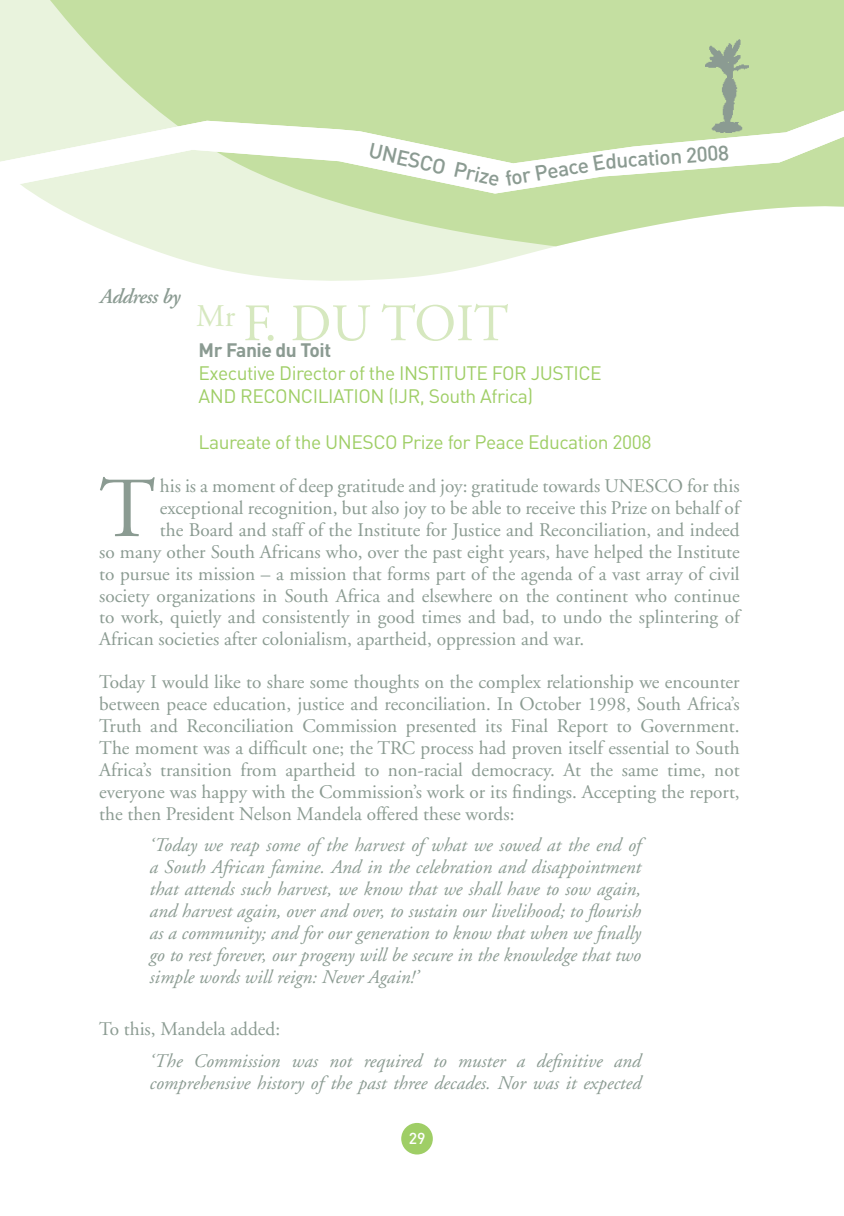
<style>
.page{position:relative;width:844px;height:1216px;background:#fff}
.page>*{position:absolute;margin:0;border:0;box-sizing:border-box;transform-origin:0 0}
.t1{font:85.23px "Adobe Garamond";color:#8b9b92}
.t2{font:52.5px "Adobe Garamond";color:#d6e8bf}
.t3{font:500 21px "DIN";color:#8b9b92}
.t4{font:italic 600 21px "Adobe Garamond";letter-spacing:-.025em;color:#8b9b92}
.t5{font:19.25px/21.9px "Adobe Garamond";color:#8b9b92;text-align:justify}
.t6{font:italic 19.25px/21.9px "Adobe Garamond";color:#8b9b92;text-align:justify}
.t7{font:19.25px/23.1px "DIN";letter-spacing:-.025em;color:#9fce66}
.t8{font:700 19.25px "DIN";letter-spacing:-.025em;color:#8b9b92}
.t9{font:500 15.75px "DIN";color:#fff}
</style>
<div class="page">
<svg style="left:0;top:0;width:557px;height:281px;fill:#e9f3dd"></svg>
<svg style="left:26px;top:0;width:817px;height:246px;background:#cae2ab"></svg>
<img style="left:705px;top:40px;width:43px;height:10px">
<div style="left:401px;top:1122px;width:31px;height:32px;background:#9fce66;border-radius:50%"></div>
<svg style="left:0;top:50px;width:843px;height:190px;fill:#c4dfa1"></svg>
<p class="t3" style="left:372px;top:136px;width:136px;rotate:13deg">UNESCO Prize</p>
<p class="t3" style="left:503px;top:166px;width:103px;rotate:-10deg">for Peace E</p>
<p class="t3" style="left:604px;top:147px;width:126px;rotate:-4deg">ducation 2008</p>
<p class="t4" style="left:99px;top:284px;width:82px">Address by</p>
<h2 class="t2" style="left:196px;top:295px;width:314px"><sup>Mr</sup> F. DU TOIT</h2>
<p class="t8" style="left:198px;top:337px;width:134px">Mr Fanie du Toit</p>
<p class="t7" style="left:198px;top:361px;width:404px">Executive Director of the INSTITUTE FOR JUSTICE<br>AND RECONCILIATION (IJR, South Africa)</p>
<p class="t7" style="left:198px;top:430px;width:454px">Laureate of the UNESCO Prize for Peace Education 2008</p>
<h1 class="t1" style="left:99px;top:463px;width:58px">T</h1>
<p class="t5" style="left:160px;top:475px;width:581px">his is a moment of deep gratitude and joy: gratitude towards UNESCO for this</p>
<p class="t5" style="left:160px;top:497px;width:581px">exceptional recognition, but also joy to be able to receive this Prize on behalf of</p>
<p class="t5" style="left:160px;top:519px;width:581px">the Board and staff of the Institute for Justice and Reconciliation, and indeed</p>
<p class="t5" style="left:99px;top:541px;width:641px">so many other South Africans who, over the past eight years, have helped the Institute</p>
<p class="t5" style="left:99px;top:563px;width:641px">to pursue its mission – a mission that forms part of the agenda of a vast array of civil</p>
<p class="t5" style="left:99px;top:585px;width:641px">society organizations in South Africa and elsewhere on the continent who continue</p>
<p class="t5" style="left:99px;top:607px;width:641px">to work, quietly and consistently in good times and bad, to undo the splintering of</p>
<p class="t5" style="left:99px;top:628px;width:486px">African societies after colonialism, apartheid, oppression and war.</p>
<p class="t5" style="left:99px;top:671px;width:641px">Today I would like to share some thoughts on the complex relationship we encounter between peace education, justice and reconciliation. In October 1998, South Africa’s Truth and Reconciliation Commission presented its Final Report to Government.<br>The moment was a difficult one; the TRC process had proven itself essential to South Africa’s transition from apartheid to non-racial democracy. At the same time, not everyone was happy with the Commission’s work or its findings. Accepting the report, the then President Nelson Mandela offered these words:</p>
<p class="t6" style="left:149px;top:835px;width:493px">‘Today we reap some of the harvest of what we sowed at the end of a South African famine. And in the celebration and disappointment that attends such harvest, we know that we shall have to sow again, and harvest again, over and over, to sustain our livelihood; to flourish as a community; and for our generation to know that when we finally go to rest forever, our progeny will be secure in the knowledge that two simple words will reign: Never Again!’</p>
<p class="t5" style="left:99px;top:1018px;width:182px">To this, Mandela added:</p>
<p class="t6" style="left:149px;top:1050px;width:493px">‘The Commission was not required to muster a definitive and comprehensive history of the past three decades. Nor was it expected</p>
<p class="t9" style="left:408px;top:1127px;width:18px">29</p>
</div>
